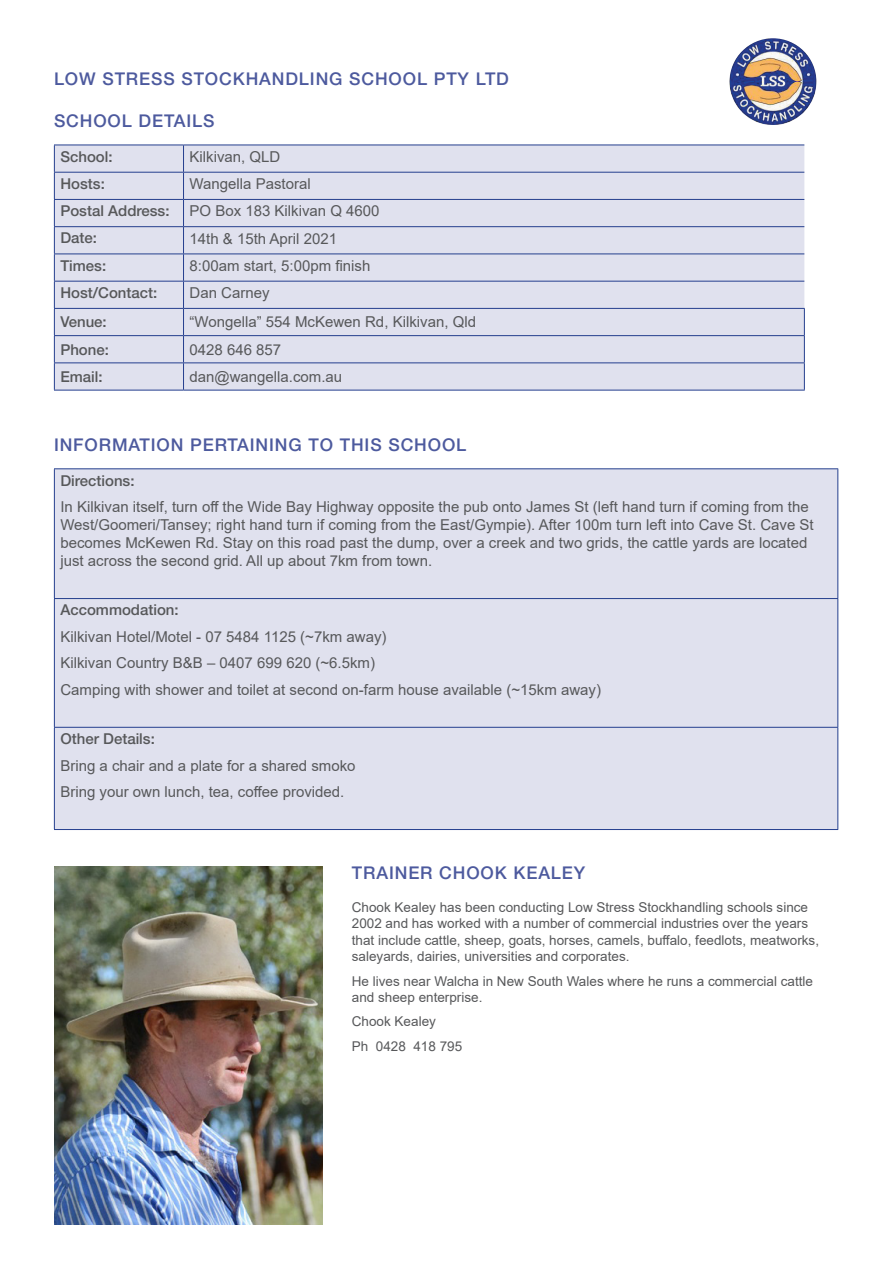
<style>
.page{position:relative;width:893px;height:1263px;background:#fff}
.page>*{position:absolute;margin:0;border:0;box-sizing:border-box;transform-origin:0 0}
.t1{font:500 17.55px "Helvetica Neue";letter-spacing:.05em;color:#4d5a9e}
.t2{font:15px/18px "Arial";color:#57585a}
.t3{font:500 15px "Helvetica Neue";color:#57585a}
.t4{font:13.5px/16.2px "Arial";color:#57585a}
</style>
<div class="page">
<img style="left:54px;top:866px;width:268px;height:358px">
<div style="left:55px;top:469px;width:782px;height:360px;background:#e0e1ee"></div>
<hr style="left:54px;top:468px;width:784px;height:1px;background:#253f8e">
<hr style="left:54px;top:469px;width:1px;height:129px;background:#253f8e">
<hr style="left:837px;top:469px;width:1px;height:129px;background:#253f8e">
<hr style="left:54px;top:598px;width:784px;height:1px;background:#253f8e">
<hr style="left:54px;top:599px;width:1px;height:128px;background:#253f8e">
<hr style="left:837px;top:599px;width:1px;height:128px;background:#253f8e">
<hr style="left:54px;top:727px;width:784px;height:1px;background:#253f8e">
<hr style="left:54px;top:728px;width:1px;height:101px;background:#253f8e">
<hr style="left:837px;top:728px;width:1px;height:101px;background:#253f8e">
<hr style="left:54px;top:829px;width:784px;height:1px;background:#253f8e">
<img style="left:729px;top:38px;width:87px;height:87px">
<div style="left:55px;top:146px;width:749px;height:244px;background:#e0e1ee"></div>
<hr style="left:54px;top:145px;width:130px;height:1px;background:#253f8e">
<hr style="left:184px;top:145px;width:620px;height:1px;background:#253f8e">
<hr style="left:54px;top:172px;width:130px;height:1px;background:#253f8e">
<hr style="left:184px;top:172px;width:620px;height:1px;background:#253f8e">
<hr style="left:54px;top:199px;width:130px;height:1px;background:#253f8e">
<hr style="left:184px;top:199px;width:620px;height:1px;background:#253f8e">
<hr style="left:54px;top:226px;width:130px;height:1px;background:#253f8e">
<hr style="left:184px;top:226px;width:620px;height:1px;background:#253f8e">
<hr style="left:54px;top:254px;width:130px;height:1px;background:#253f8e">
<hr style="left:184px;top:254px;width:620px;height:1px;background:#253f8e">
<hr style="left:54px;top:281px;width:130px;height:1px;background:#253f8e">
<hr style="left:184px;top:281px;width:620px;height:1px;background:#253f8e">
<hr style="left:54px;top:308px;width:130px;height:1px;background:#253f8e">
<hr style="left:184px;top:308px;width:621px;height:1px;background:#253f8e">
<hr style="left:54px;top:335px;width:130px;height:1px;background:#253f8e">
<hr style="left:184px;top:335px;width:621px;height:1px;background:#253f8e">
<hr style="left:54px;top:362px;width:130px;height:1px;background:#253f8e">
<svg style="left:54px;top:145px;width:1px;height:245px"></svg>
<hr style="left:184px;top:362px;width:621px;height:1px;background:#253f8e">
<svg style="left:804px;top:309px;width:1px;height:81px"></svg>
<hr style="left:54px;top:390px;width:130px;height:1px;background:#253f8e">
<hr style="left:184px;top:390px;width:621px;height:1px;background:#253f8e">
<svg style="left:183px;top:145px;width:1px;height:245px"></svg>
<p class="t1" style="left:54px;top:68px;width:456px">LOW STRESS STOCKHANDLING SCHOOL PTY LTD</p>
<p class="t1" style="left:54px;top:111px;width:162px">SCHOOL DETAILS</p>
<p class="t3" style="left:60px;top:147px;width:54px">School:</p>
<p class="t2" style="left:190px;top:148px;width:92px">Kilkivan, QLD</p>
<p class="t3" style="left:60px;top:175px;width:46px">Hosts:</p>
<p class="t2" style="left:190px;top:175px;width:123px">Wangella Pastoral</p>
<p class="t3" style="left:60px;top:202px;width:111px">Postal Address:</p>
<p class="t2" style="left:190px;top:202px;width:192px">PO Box 183 Kilkivan Q 4600</p>
<p class="t3" style="left:60px;top:229px;width:38px">Date:</p>
<p class="t2" style="left:190px;top:229px;width:149px">14th &amp; 15th April 2021</p>
<p class="t3" style="left:60px;top:256px;width:47px">Times:</p>
<p class="t2" style="left:190px;top:256px;width:182px">8:00am start, 5:00pm finish</p>
<p class="t3" style="left:60px;top:284px;width:98px">Host/Contact:</p>
<p class="t2" style="left:190px;top:284px;width:82px">Dan Carney</p>
<p class="t3" style="left:60px;top:313px;width:48px">Venue:</p>
<p class="t2" style="left:190px;top:313px;width:288px">“Wongella” 554 McKewen Rd, Kilkivan, Qld</p>
<p class="t3" style="left:60px;top:340px;width:50px">Phone:</p>
<p class="t2" style="left:190px;top:340px;width:93px">0428 646 857</p>
<p class="t3" style="left:60px;top:368px;width:44px">Email:</p>
<p class="t2" style="left:190px;top:368px;width:154px">dan@wangella.com.au</p>
<p class="t1" style="left:54px;top:435px;width:414px">INFORMATION PERTAINING TO THIS SCHOOL</p>
<p class="t3" style="left:60px;top:471px;width:76px">Directions:</p>
<p class="t2" style="left:60px;top:498px;width:755px">In Kilkivan itself, turn off the Wide Bay Highway opposite the pub onto James St (left hand turn if coming from the West/Goomeri/Tansey; right hand turn if coming from the East/Gympie). After 100m turn left into Cave St. Cave St becomes McKewen Rd. Stay on this road past the dump, over a creek and two grids, the cattle yards are located just across the second grid. All up about 7km from town.</p>
<p class="t3" style="left:60px;top:601px;width:120px">Accommodation:</p>
<p class="t2" style="left:60px;top:627px;width:328px">Kilkivan Hotel/Motel - 07 5484 1125 (~7km away)</p>
<p class="t2" style="left:60px;top:654px;width:316px">Kilkivan Country B&amp;B – 0407 699 620 (~6.5km)</p>
<p class="t2" style="left:60px;top:680px;width:542px">Camping with shower and toilet at second on-farm house available (~15km away)</p>
<p class="t3" style="left:60px;top:730px;width:96px">Other Details:</p>
<p class="t2" style="left:60px;top:756px;width:297px">Bring a chair and a plate for a shared smoko</p>
<p class="t2" style="left:60px;top:783px;width:285px">Bring your own lunch, tea, coffee provided.</p>
<p class="t1" style="left:352px;top:862px;width:235px">TRAINER CHOOK KEALEY</p>
<p class="t4" style="left:352px;top:899px;width:469px">Chook Kealey has been conducting Low Stress Stockhandling schools since 2002 and has worked with a number of commercial industries over the years that include cattle, sheep, goats, horses, camels, buffalo, feedlots, meatworks, saleyards, dairies, universities and corporates.</p>
<p class="t4" style="left:352px;top:973px;width:463px">He lives near Walcha in New South Wales where he runs a commercial cattle and sheep enterprise.</p>
<p class="t4" style="left:352px;top:1013px;width:86px">Chook Kealey</p>
<p class="t4" style="left:352px;top:1038px;width:112px">Ph 0428 418 795</p>
</div>
